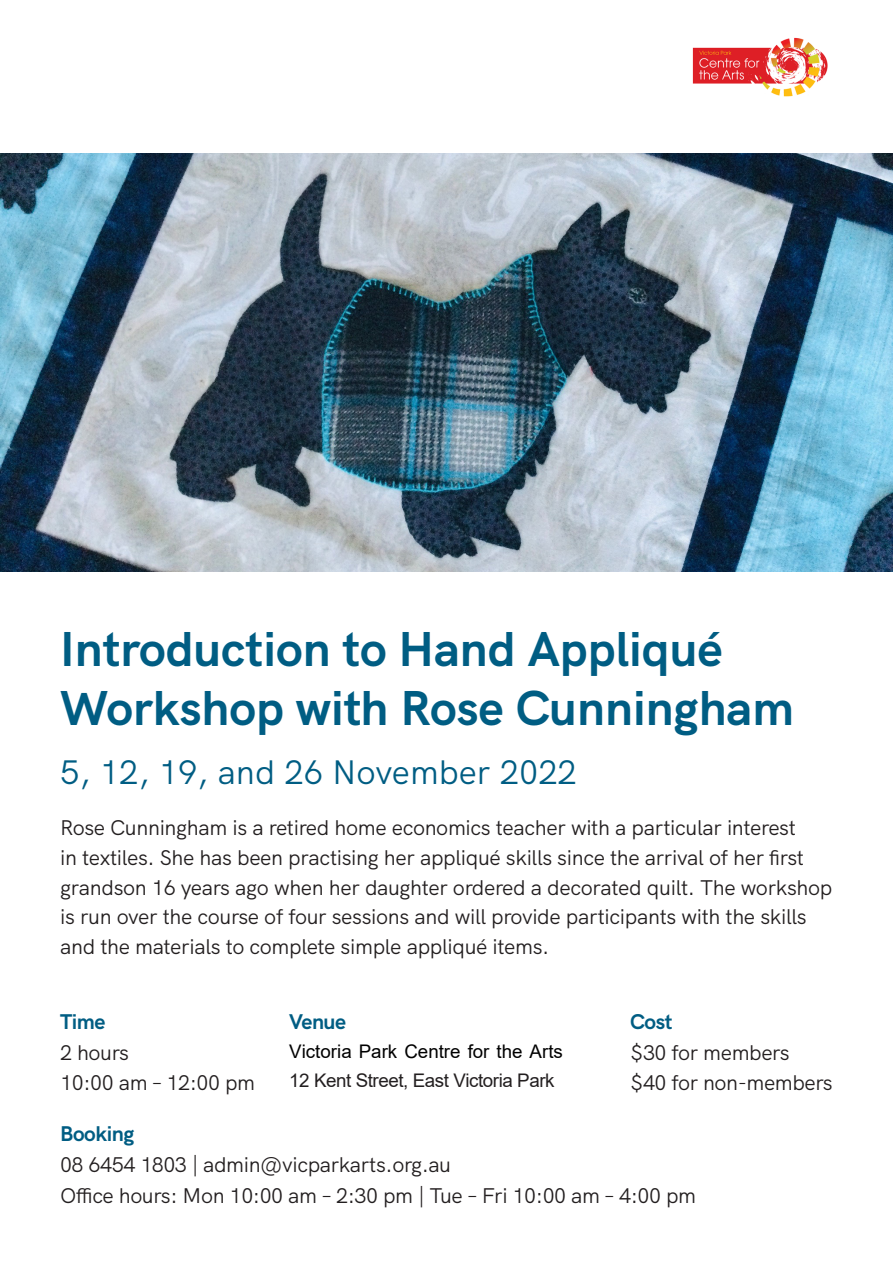
<style>
.page{position:relative;width:893px;height:1263px;background:#fff}
.page>*{position:absolute;margin:0;border:0;box-sizing:border-box;transform-origin:0 0}
.t1{font:700 48.75px/58.5px "HK Grotesk";color:#005d83}
.t2{font:33.9px "HK Grotesk";color:#005d83}
.t3{font:21.15px/30.8px "HK Grotesk";letter-spacing:-.015em;color:#231f20}
.t4{font:700 21.15px "HK Grotesk";letter-spacing:-.025em;color:#005d83}
.t5{font:18.75px/29.5px "Arial";letter-spacing:-.01em;color:#231f20}
.s1{font-weight:700;color:#005d83}
.s2{color:#000}
</style>
<div class="page">
<img style="left:0;top:154px;width:893px;height:418px">
<img style="left:692px;top:37px;width:136px;height:60px">
<p class="t1" style="left:60px;top:615px;width:735px">Introduction to Hand Appliqué<br>Workshop with Rose Cunningham</p>
<p class="t2" style="left:60px;top:746px;width:518px">5, 12, 19, and 26 November 2022</p>
<p class="t3" style="left:60px;top:811px;width:774px;line-height:29.7px">Rose Cunningham is a retired home economics teacher with a particular interest<br>in textiles. She has been practising her appliqué skills since the arrival of her first grandson 16 years ago when her daughter ordered a decorated quilt. The workshop is run over the course of four sessions and will provide participants with the skills and the materials to complete simple appliqué items.</p>
<p class="t3" style="left:630px;top:1004px;width:204px"><span class="s1">Cost<br></span>$30 for members<br>$40 for non-members</p>
<p class="t3" style="left:60px;top:1117px;width:637px"><span class="s1">Booking<br></span>08 6454 1803 | admin@vicparkarts.org.au<br>Office hours: Mon 10:00 am – 2:30 pm | Tue – Fri 10:00 am – 4:00 pm</p>
<p class="t3" style="left:60px;top:1004px;width:197px"><span class="s1">Time<br></span>2 hours<br>10:00 am – 12:00 pm</p>
<p class="t4" style="left:289px;top:1005px;width:59px">Venue</p>
<p class="t5" style="left:289px;top:1036px;width:275px"><span class="s2">Victoria Park Centre for the Arts<br></span>12 Kent Street, East Victoria Park</p>
</div>
